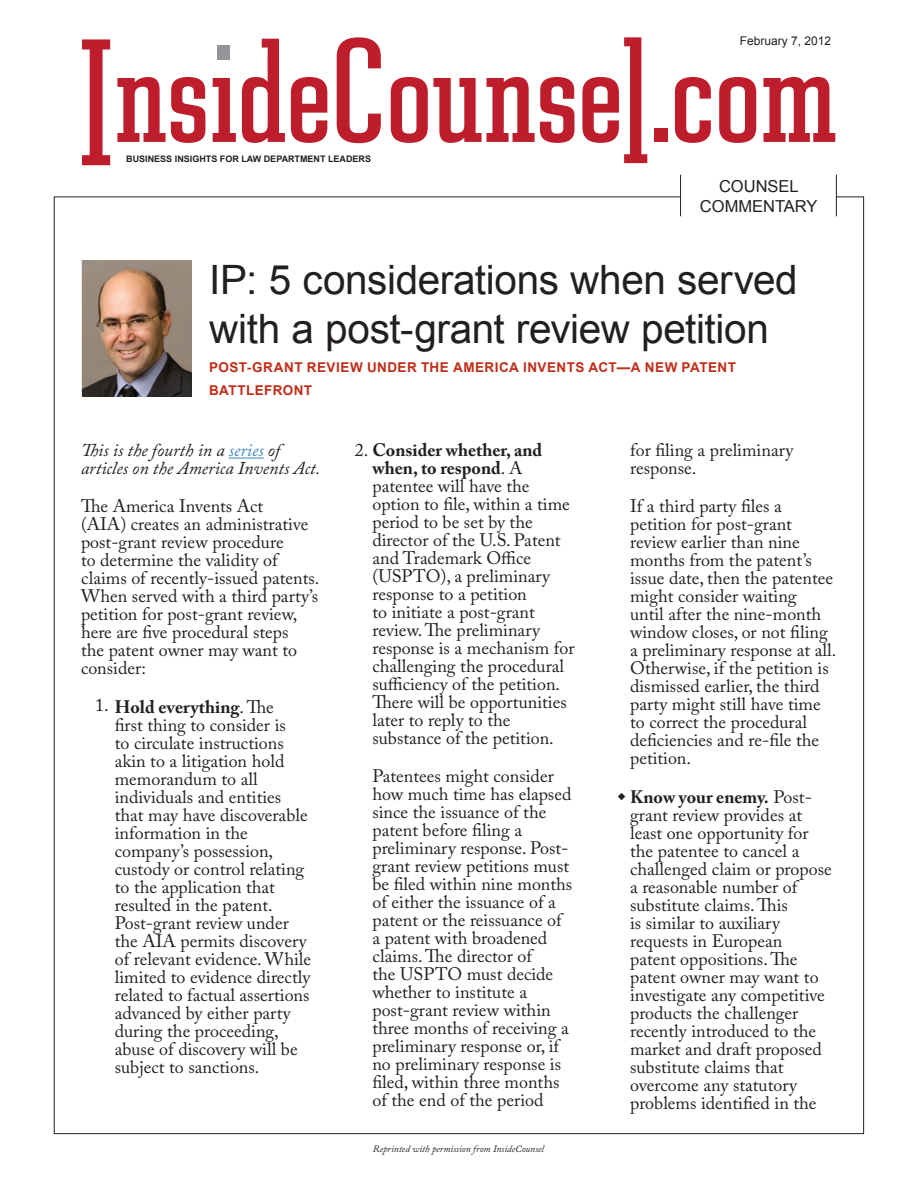
<style>
.page{position:relative;width:918px;height:1188px;background:#fff}
.page>*{position:absolute;margin:0;border:0;box-sizing:border-box;transform-origin:0 0}
.t1{font:40.5px/48.6px "Arial";letter-spacing:-.01em;color:#231f20}
.t2{font:18px/18px "Adobe Caslon Pro";color:#231f20}
.t3{font:italic 18px/18px "Adobe Caslon Pro";color:#231f20}
.t4{font:16.5px/19.8px "Arial";color:#231f20;text-align:center}
.t5{font:700 13.5px/22.5px "Arial";letter-spacing:.035em;color:#c02d19}
.t6{font:12px "Arial";color:#231f20}
.t7{font:italic 9.75px "Adobe Caslon Pro";color:#231f20}
.t8{font:700 9px "Arial";color:#231f20}
.s1{color:#3d82bb}
.s2{font-weight:700}
</style>
<div class="page">
<svg style="left:82px;top:39px;width:28px;height:126px"></svg>
<svg style="left:117px;top:77px;width:88px;height:66px"></svg>
<svg style="left:213px;top:78px;width:23px;height:64px"></svg>
<svg style="left:242px;top:39px;width:43px;height:104px"></svg>
<svg style="left:291px;top:77px;width:36px;height:66px"></svg>
<svg style="left:337px;top:37px;width:44px;height:106px"></svg>
<svg style="left:391px;top:77px;width:183px;height:66px"></svg>
<svg style="left:582px;top:37px;width:65px;height:126px"></svg>
<div style="left:654px;top:128px;width:13px;height:14px;background:#be1d2c"></div>
<svg style="left:675px;top:77px;width:36px;height:66px"></svg>
<svg style="left:719px;top:77px;width:37px;height:66px"></svg>
<svg style="left:763px;top:77px;width:72px;height:65px"></svg>
<div style="left:217px;top:45px;width:13px;height:15px;background:#939598"></div>
<hr style="left:836px;top:175px;width:1px;height:41px;background:#231f20">
<hr style="left:680px;top:175px;width:1px;height:41px;background:#231f20">
<hr style="left:229px;top:458px;width:35px;height:1px;background:#3d82bb">
<img style="left:82px;top:260px;width:110px;height:136px">
<p class="t8" style="left:126px;top:153px;width:246px">BUSINESS INSIGHTS FOR LAW DEPARTMENT LEADERS</p>
<p class="t6" style="left:740px;top:33px;width:93px">February 7, 2012</p>
<p class="t4" style="left:700px;top:177px;width:119px">Counsel<br>Commentary</p>
<h1 class="t1" style="left:209px;top:256px;width:590px">IP: 5 considerations when served with a post-grant review petition</h1>
<p class="t5" style="left:209px;top:357px;width:528px">POST-GRANT REVIEW UNDER THE AMERICA INVENTS ACT—A NEW PATENT<br>BATTLEFRONT</p>
<p class="t3" style="left:81px;top:441px;width:241px">This is the fourth in a <span class="s1">series</span> of articles on the America Invents Act.</p>
<p class="t2" style="left:81px;top:497px;width:240px">The America Invents Act<br>(AIA) creates an administrative post-grant review procedure<br>to determine the validity of claims of recently-issued patents.<br>When served with a third party’s petition for post-grant review, here are five procedural steps<br>the patent owner may want to consider:</p>
<p class="t2" style="left:115px;top:698px;width:198px;text-indent:-20px">1. <span class="s2">Hold everything</span>. The<br>first thing to consider is<br>to circulate instructions akin to a litigation hold memorandum to all individuals and entities that may have discoverable information in the company’s possession, custody or control relating to the application that resulted in the patent.<br>Post-grant review under the AIA permits discovery of relevant evidence. While limited to evidence directly related to factual assertions advanced by either party during the proceeding, abuse of discovery will be subject to sanctions.</p>
<p class="t2" style="left:372px;top:441px;width:204px;text-indent:-18px">2. <span class="s2">Consider whether, and when, to respond</span>. A patentee will have the option to file, within a time period to be set by the director of the U.S. Patent and Trademark Office (USPTO), a preliminary response to a petition<br>to initiate a post-grant review. The preliminary response is a mechanism for challenging the procedural sufficiency of the petition.<br>There will be opportunities later to reply to the substance of the petition.</p>
<p class="t2" style="left:372px;top:767px;width:201px">Patentees might consider how much time has elapsed since the issuance of the patent before filing a preliminary response. Post&shy;grant review petitions must be filed within nine months of either the issuance of a patent or the reissuance of a patent with broadened claims. The director of<br>the USPTO must decide whether to institute a post-grant review within three months of receiving a preliminary response or, if no preliminary response is filed, within three months of the end of the period</p>
<p class="t7" style="left:373px;top:1142px;width:173px">Reprinted with permission from InsideCounsel</p>
<p class="t2" style="left:630px;top:441px;width:165px">for filing a preliminary response.</p>
<p class="t2" style="left:630px;top:497px;width:208px">If a third party files a petition for post-grant review earlier than nine months from the patent’s issue date, then the patentee might consider waiting<br>until after the nine-month window closes, or not filing a preliminary response at all.<br>Otherwise, if the petition is dismissed earlier, the third party might still have time to correct the procedural deficiencies and re-file the petition.</p>
<p class="t2" style="left:630px;top:788px;width:203px"><span class="s2">Know your enemy.</span> Post&shy;grant review provides at least one opportunity for the patentee to cancel a challenged claim or propose a reasonable number of substitute claims. This<br>is similar to auxiliary requests in European patent oppositions. The patent owner may want to investigate any competitive products the challenger recently introduced to the market and draft proposed substitute claims that overcome any statutory problems identified in the</p>
</div>
